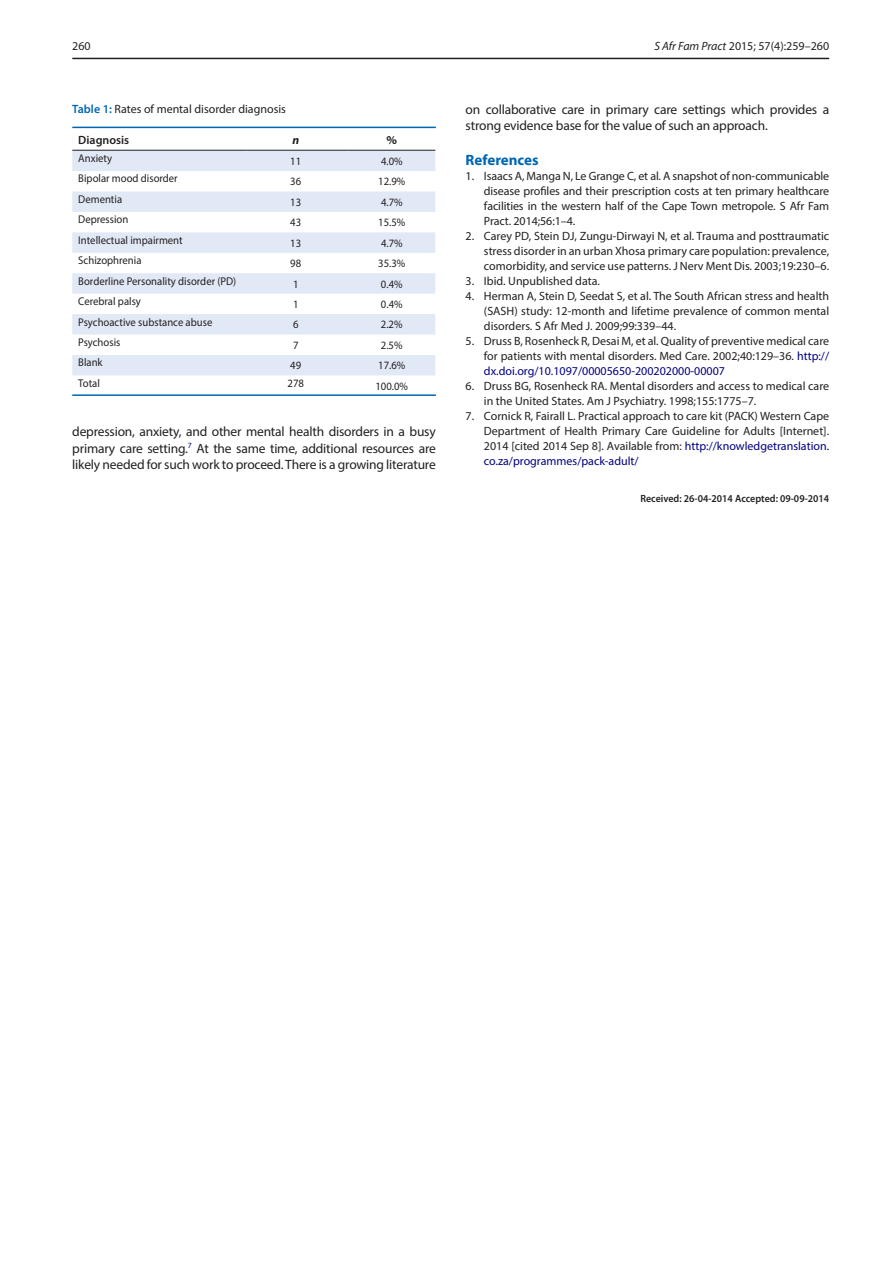
<style>
.page{position:relative;width:893px;height:1263px;background:#fff}
.page>*{position:absolute;margin:0;border:0;box-sizing:border-box;transform-origin:0 0}
.t1{font:700 15px "Myriad Pro";color:#0166b3}
.t2{font:13.5px/16.5px "Myriad Pro";letter-spacing:-.015em;color:#231f20;text-align:justify}
.t3{font:12px/15px "Myriad Pro";color:#231f20;text-align:justify}
.t4{font:600 12px "Myriad Pro";color:#231f20}
.t5{font:italic 700 12px "Myriad Pro";color:#231f20}
.t6{font:700 12px "Myriad Pro";color:#231f20}
.t7{font:11.25px "Myriad Pro";color:#231f20;scale:.95 1}
.t8{font:600 10.5px "Myriad Pro";color:#231f20;scale:.95 1}
.s1{font-style:italic}
.s2{font-weight:600;color:#0166b3}
.s3{color:#000080}
</style>
<div class="page">
<hr style="left:72px;top:58px;width:757px;height:1px;background:#231f20">
<hr style="left:72px;top:127px;width:364px;height:1px;background:#0166b3">
<svg style="left:72px;top:151px;width:363px;height:224px;fill:#e1e9f6"></svg>
<hr style="left:72px;top:150px;width:174px;height:1px;background:#231f20">
<hr style="left:246px;top:150px;width:102px;height:1px;background:#231f20">
<hr style="left:348px;top:150px;width:87px;height:1px;background:#231f20">
<hr style="left:72px;top:394px;width:364px;height:2px;background:#0166b3">
<p class="t3" style="left:72px;top:38px;width:20px">260</p>
<p class="t3" style="left:654px;top:38px;width:176px"><span class="s1">S Afr Fam Pract</span> 2015; 57(4):259–260</p>
<p class="t3" style="left:72px;top:101px;width:215px"><span class="s2">Table 1:</span> Rates of mental disorder diagnosis</p>
<p class="t4" style="left:78px;top:133px;width:52px">Diagnosis</p>
<p class="t5" style="left:292px;top:132px;width:8px">n</p>
<p class="t6" style="left:387px;top:132px;width:12px">%</p>
<p class="t7" style="left:78px;top:151px;width:37px">Anxiety</p>
<p class="t7" style="left:290px;top:154px;width:13px">11</p>
<p class="t7" style="left:381px;top:154px;width:24px">4.0%</p>
<p class="t7" style="left:78px;top:172px;width:106px">Bipolar mood disorder</p>
<p class="t7" style="left:290px;top:175px;width:13px">36</p>
<p class="t7" style="left:378px;top:175px;width:30px">12.9%</p>
<p class="t7" style="left:78px;top:192px;width:48px">Dementia</p>
<p class="t7" style="left:290px;top:195px;width:13px">13</p>
<p class="t7" style="left:381px;top:195px;width:24px">4.7%</p>
<p class="t7" style="left:78px;top:213px;width:54px">Depression</p>
<p class="t7" style="left:290px;top:216px;width:13px">43</p>
<p class="t7" style="left:378px;top:216px;width:30px">15.5%</p>
<p class="t7" style="left:78px;top:233px;width:111px">Intellectual impairment</p>
<p class="t7" style="left:290px;top:236px;width:13px">13</p>
<p class="t7" style="left:381px;top:236px;width:24px">4.7%</p>
<p class="t7" style="left:78px;top:253px;width:68px">Schizophrenia</p>
<p class="t7" style="left:290px;top:256px;width:13px">98</p>
<p class="t7" style="left:378px;top:256px;width:30px">35.3%</p>
<p class="t7" style="left:78px;top:274px;width:168px">Borderline Personality disorder (PD)</p>
<p class="t7" style="left:293px;top:277px;width:7px">1</p>
<p class="t7" style="left:381px;top:277px;width:24px">0.4%</p>
<p class="t7" style="left:78px;top:294px;width:67px">Cerebral palsy</p>
<p class="t7" style="left:293px;top:297px;width:7px">1</p>
<p class="t7" style="left:381px;top:297px;width:24px">0.4%</p>
<p class="t7" style="left:78px;top:315px;width:143px">Psychoactive substance abuse</p>
<p class="t7" style="left:293px;top:318px;width:7px">6</p>
<p class="t7" style="left:381px;top:318px;width:24px">2.2%</p>
<p class="t7" style="left:78px;top:335px;width:46px">Psychosis</p>
<p class="t7" style="left:293px;top:338px;width:7px">7</p>
<p class="t7" style="left:381px;top:338px;width:24px">2.5%</p>
<p class="t7" style="left:78px;top:356px;width:27px">Blank</p>
<p class="t7" style="left:290px;top:359px;width:13px">49</p>
<p class="t7" style="left:378px;top:359px;width:30px">17.6%</p>
<p class="t7" style="left:78px;top:376px;width:24px">Total</p>
<p class="t7" style="left:288px;top:376px;width:19px">278</p>
<p class="t7" style="left:375px;top:379px;width:36px">100.0%</p>
<p class="t2" style="left:72px;top:423px;width:365px">depression, anxiety, and other mental health disorders in a busy primary care setting.<sup>7</sup> At the same time, additional resources are likely needed for such work to proceed. There is a growing literature</p>
<p class="t2" style="left:466px;top:101px;width:365px">on collaborative care in primary care settings which provides a strong evidence base for the value of such an approach.</p>
<p class="t1" style="left:466px;top:150px;width:75px">References</p>
<p class="t3" style="left:484px;top:168px;width:347px;text-indent:-18px">1. Isaacs A, Manga N, Le Grange C, et al. A snapshot of non-communicable disease profiles and their prescription costs at ten primary healthcare facilities in the western half of the Cape Town metropole. S Afr Fam Pract. 2014;56:1–4.</p>
<p class="t3" style="left:484px;top:228px;width:347px;text-indent:-18px">2. Carey PD, Stein DJ, Zungu-Dirwayi N, et al. Trauma and posttraumatic stress disorder in an urban Xhosa primary care population: prevalence, comorbidity, and service use patterns. J Nerv Ment Dis. 2003;19:230–6.</p>
<p class="t3" style="left:466px;top:273px;width:136px">3. Ibid. Unpublished data.</p>
<p class="t3" style="left:484px;top:288px;width:347px;text-indent:-18px">4. Herman A, Stein D, Seedat S, et al. The South African stress and health (SASH) study: 12-month and lifetime prevalence of common mental disorders. S Afr Med J. 2009;99:339–44.</p>
<p class="t3" style="left:484px;top:333px;width:347px;text-indent:-18px">5. Druss B, Rosenheck R, Desai M, et al. Quality of preventive medical care for patients with mental disorders. Med Care. 2002;40:129–36. <span class="s3">http:// dx.doi.org/10.1097/00005650-200202000-00007</span></p>
<p class="t3" style="left:484px;top:378px;width:347px;text-indent:-18px">6. Druss BG, Rosenheck RA. Mental disorders and access to medical care in the United States. Am J Psychiatry. 1998;155:1775–7.</p>
<p class="t3" style="left:484px;top:408px;width:347px;text-indent:-18px">7. Cornick R, Fairall L. Practical approach to care kit (PACK) Western Cape Department of Health Primary Care Guideline for Adults [Internet].<br>2014 [cited 2014 Sep 8]. Available from: <span class="s3">http://knowledgetranslation. co.za/programmes/pack-adult/</span></p>
<p class="t8" style="left:640px;top:492px;width:200px">Received: 26-04-2014 Accepted: 09-09-2014</p>
</div>
